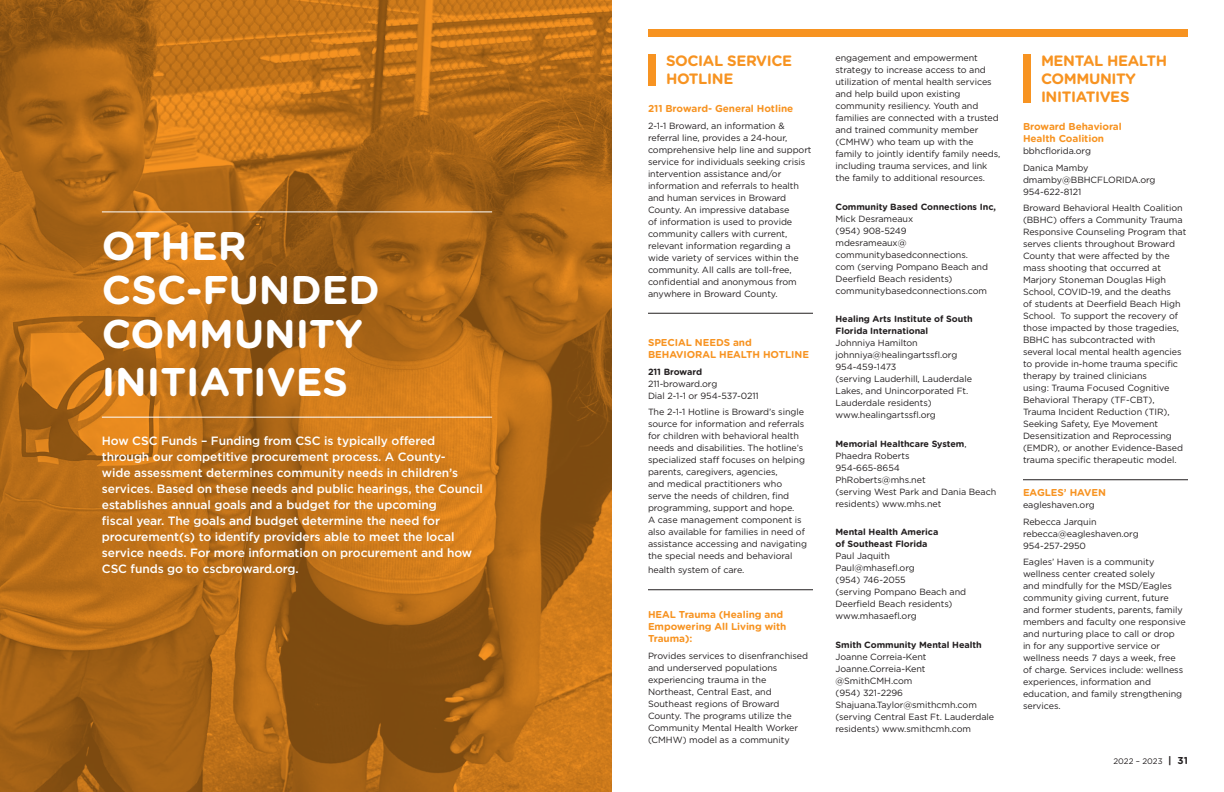
<style>
.page{position:relative;width:1224px;height:792px;background:#fff}
.page>*{position:absolute;margin:0;border:0;box-sizing:border-box;transform-origin:0 0}
.t1{font:700 40px/44px "Gotham Rounded";color:#fff}
.t2{font:700 15px/18px "Gotham Rounded";letter-spacing:-.025em;color:#f79321}
.t3{font:500 12px/16px "Gotham";letter-spacing:-.005em;color:#fff}
.t4{font:700 10px/12px "Gotham Rounded";letter-spacing:-.005em;color:#f79321}
.t5{font:9px/12px "Gotham";letter-spacing:-.005em;color:#231f20}
.t6{font:700 9px/12px "Gotham Rounded";letter-spacing:-.005em;color:#231f20}
.t7{font:8px "Gotham";color:#231f20}
.s1{font-family:"Gotham";font-weight:400}
.s2{font-family:"Gotham Rounded";font-weight:700;font-size:10px}
</style>
<div class="page">
<img style="left:0;top:0;width:612px;height:792px">
<hr style="left:648px;top:313px;width:165px;height:1px;background:#231f20">
<hr style="left:648px;top:589px;width:165px;height:1px;background:#231f20">
<hr style="left:1023px;top:479px;width:165px;height:1px;background:#231f20">
<div style="left:648px;top:54px;width:7px;height:32px;background:#f79321"></div>
<div style="left:648px;top:29px;width:540px;height:8px;background:#f79321"></div>
<div style="left:1023px;top:54px;width:7px;height:49px;background:#f79321"></div>
<hr style="left:102px;top:211px;width:390px;height:1px;background:#fff">
<hr style="left:102px;top:417px;width:390px;height:1px;background:#fff">
<h1 class="t1" style="left:102px;top:222px;width:280px">OTHER<br>CSC-FUNDED<br>COMMUNITY</h1>
<h1 class="t1" style="left:102px;top:358px;width:248px">INITIATIVES</h1>
<p class="t3" style="left:102px;top:432px;width:383px">How CSC Funds – Funding from CSC is typically offered through our competitive procurement process. A County-<br>wide assessment determines community needs in children’s services. Based on these needs and public hearings, the Council establishes annual goals and a budget for the upcoming<br>fiscal year. The goals and budget determine the need for procurement(s) to identify providers able to meet the local service needs. For more information on procurement and how CSC funds go to cscbroward.org.</p>
<h2 class="t2" style="left:666px;top:51px;width:128px">SOCIAL SERVICE<br>HOTLINE</h2>
<p class="t4" style="left:648px;top:103px;width:147px">211 Broward- General Hotline</p>
<p class="t5" style="left:648px;top:120px;width:165px">2-1-1 Broward, an information &amp; referral line, provides a 24-hour, comprehensive help line and support service for individuals seeking crisis intervention assistance and/or information and referrals to health and human services in Broward County. An impressive database<br>of information is used to provide community callers with current, relevant information regarding a wide variety of services within the community. All calls are toll-free, confidential and anonymous from anywhere in Broward County.</p>
<p class="t4" style="left:648px;top:337px;width:163px">SPECIAL NEEDS and<br>BEHAVIORAL HEALTH HOTLINE</p>
<p class="t6" style="left:648px;top:365px;width:56px">211 Broward</p>
<p class="t5" style="left:648px;top:378px;width:112px">211-broward.org<br>Dial 2-1-1 or 954-537-0211</p>
<p class="t5" style="left:648px;top:406px;width:161px">The 2-1-1 Hotline is Broward’s single source for information and referrals for children with behavioral health needs and disabilities. The hotline’s specialized staff focuses on helping parents, caregivers, agencies,<br>and medical practitioners who serve the needs of children, find programming, support and hope.<br>A case management component is also available for families in need of assistance accessing and navigating the special needs and behavioral</p>
<p class="t5" style="left:648px;top:564px;width:98px">health system of care.</p>
<p class="t4" style="left:648px;top:609px;width:140px">HEAL Trauma (Healing and<br>Empowering All Living with<br>Trauma):</p>
<p class="t5" style="left:648px;top:650px;width:162px">Provides services to disenfranchised and underserved populations experiencing trauma in the<br>Northeast, Central East, and<br>Southeast regions of Broward<br>County. The programs utilize the<br>Community Mental Health Worker (CMHW) model as a community</p>
<p class="t5" style="left:835px;top:52px;width:167px">engagement and empowerment strategy to increase access to and utilization of mental health services and help build upon existing community resiliency. Youth and families are connected with a trusted and trained community member (CMHW) who team up with the family to jointly identify family needs, including trauma services, and link the family to additional resources.</p>
<p class="t6" style="left:835px;top:200px;width:162px">Community Based Connections Inc,</p>
<p class="t5" style="left:835px;top:212px;width:154px">Mick Desrameaux<br>(954) 908-5249<br>mdesrameaux@ communitybasedconnections. com (serving Pompano Beach and<br>Deerfield Beach residents) communitybasedconnections.com</p>
<p class="t6" style="left:835px;top:313px;width:139px">Healing Arts Institute of South<br>Florida International</p>
<p class="t5" style="left:835px;top:337px;width:138px">Johnniya Hamilton johnniya@healingartssfl.org<br>954-459-1473<br>(serving Lauderhill, Lauderdale<br>Lakes, and Unincorporated Ft.<br>Lauderdale residents) www.healingartssfl.org</p>
<p class="t6" style="left:835px;top:437px;width:133px">Memorial Healthcare System<span class="s1">,</span></p>
<p class="t5" style="left:835px;top:449px;width:162px">Phaedra Roberts<br>954-665-8654<br>PhRoberts@mhs.net<br>(serving West Park and Dania Beach residents) www.mhs.net</p>
<p class="t6" style="left:835px;top:526px;width:104px">Mental Health America of Southeast Florida</p>
<p class="t5" style="left:835px;top:550px;width:132px">Paul Jaquith<br>Paul@mhasefl.org<br>(954) 746-2055<br>(serving Pompano Beach and<br>Deerfield Beach residents) www.mhasaefl.org</p>
<p class="t6" style="left:835px;top:638px;width:148px">Smith Community Mental Health</p>
<p class="t5" style="left:835px;top:650px;width:160px">Joanne Correia-Kent<br>Joanne.Correia-Kent @SmithCMH.com<br>(954) 321-2296<br>Shajuana.Taylor@smithcmh.com (serving Central East Ft. Lauderdale residents) www.smithcmh.com</p>
<h2 class="t2" style="left:1041px;top:51px;width:128px">MENTAL HEALTH<br>COMMUNITY<br>INITIATIVES</h2>
<p class="t4" style="left:1023px;top:121px;width:100px">Broward Behavioral<br>Health Coalition</p>
<p class="t5" style="left:1023px;top:143px;width:70px;line-height:16.5px">bbhcflorida.org<br>Danica Mamby</p>
<p class="t5" style="left:1023px;top:174px;width:134px">dmamby@BBHCFLORIDA.org<br>954-622-8121</p>
<p class="t5" style="left:1023px;top:202px;width:165px">Broward Behavioral Health Coalition (BBHC) offers a Community Trauma Responsive Counseling Program that serves clients throughout Broward County that were affected by the mass shooting that occurred at Marjory Stoneman Douglas High School, COVID-19, and the deaths<br>of students at Deerfield Beach High School. To support the recovery of those impacted by those tragedies, BBHC has subcontracted with several local mental health agencies to provide in-home trauma specific therapy by trained clinicians<br>using: Trauma Focused Cognitive Behavioral Therapy (TF-CBT), Trauma Incident Reduction (TIR), Seeking Safety, Eye Movement Desensitization and Reprocessing (EMDR), or another Evidence-Based trauma specific therapeutic model.</p>
<p class="t4" style="left:1023px;top:487px;width:84px">EAGLES’ HAVEN</p>
<p class="t5" style="left:1023px;top:497px;width:75px;line-height:16.5px">eagleshaven.org<br>Rebecca Jarquin</p>
<p class="t5" style="left:1023px;top:528px;width:117px">rebecca@eagleshaven.org<br>954-257-2950</p>
<p class="t5" style="left:1023px;top:556px;width:164px">Eagles’ Haven is a community wellness center created solely<br>and mindfully for the MSD/Eagles community giving current, future and former students, parents, family members and faculty one responsive and nurturing place to call or drop<br>in for any supportive service or wellness needs 7 days a week, free of charge. Services include: wellness experiences, information and education, and family strengthening services.</p>
<p class="t7" style="left:1113px;top:756px;width:76px">2022 – 2023 <span class="s2">| 31</span></p>
</div>
